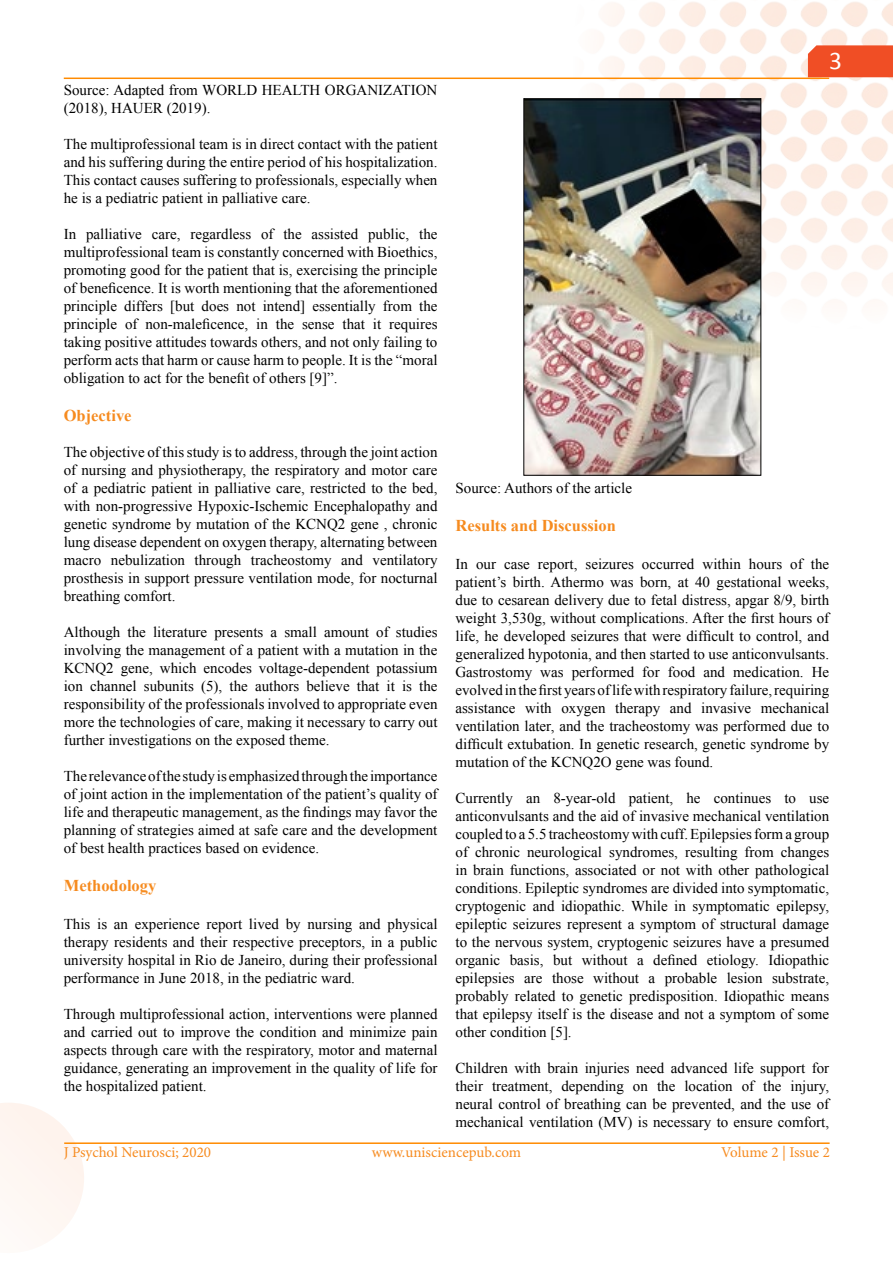
<style>
.page{position:relative;width:893px;height:1263px;background:#fff}
.page>*{position:absolute;margin:0;border:0;box-sizing:border-box;transform-origin:0 0}
.t1{font:25.5px "Calibri";color:#fff}
.t2{font:700 16.5px "Times New Roman";color:#f68b1f}
.t3{font:15px/18px "Times New Roman";color:#000;text-align:justify}
.t4{font:15px "Minion Pro";color:#f68b20}
</style>
<div class="page">
<svg style="left:0;top:1103px;width:84px;height:135px"></svg>
<img style="left:571px;top:2px;width:322px;height:327px">
<div style="left:808px;top:45px;width:85px;height:32px;background:#f04e25"></div>
<hr style="left:64px;top:1142px;width:766px;height:2px;background:#ff8b01">
<hr style="left:64px;top:78px;width:765px;height:1px;background:#ff8b01">
<img style="left:526px;top:100px;width:233px;height:373px">
<div style="left:524px;top:98px;width:237px;height:377px;border:1px solid #000"></div>
<p class="t3" style="left:64px;top:81px;width:375px">Source: Adapted from WORLD HEALTH ORGANIZATION (2018), HAUER (2019).</p>
<p class="t3" style="left:64px;top:135px;width:375px">The multiprofessional team is in direct contact with the patient and his suffering during the entire period of his hospitalization.<br>This contact causes suffering to professionals, especially when he is a pediatric patient in palliative care.</p>
<p class="t3" style="left:64px;top:225px;width:375px">In palliative care, regardless of the assisted public, the multiprofessional team is constantly concerned with Bioethics, promoting good for the patient that is, exercising the principle of beneficence. It is worth mentioning that the aforementioned principle differs [but does not intend] essentially from the principle of non-maleficence, in the sense that it requires taking positive attitudes towards others, and not only failing to perform acts that harm or cause harm to people. It is the “moral obligation to act for the benefit of others [9]”.</p>
<p class="t2" style="left:64px;top:404px;width:69px">Objective</p>
<p class="t3" style="left:64px;top:443px;width:375px">The objective of this study is to address, through the joint action of nursing and physiotherapy, the respiratory and motor care of a pediatric patient in palliative care, restricted to the bed, with non-progressive Hypoxic-Ischemic Encephalopathy and genetic syndrome by mutation of the KCNQ2 gene , chronic lung disease dependent on oxygen therapy, alternating between macro nebulization through tracheostomy and ventilatory prosthesis in support pressure ventilation mode, for nocturnal breathing comfort.</p>
<p class="t3" style="left:64px;top:623px;width:375px">Although the literature presents a small amount of studies involving the management of a patient with a mutation in the KCNQ2 gene, which encodes voltage-dependent potassium ion channel subunits (5), the authors believe that it is the responsibility of the professionals involved to appropriate even more the technologies of care, making it necessary to carry out further investigations on the exposed theme.</p>
<p class="t3" style="left:64px;top:767px;width:375px">The relevance of the study is emphasized through the importance of joint action in the implementation of the patient’s quality of life and therapeutic management, as the findings may favor the planning of strategies aimed at safe care and the development of best health practices based on evidence.</p>
<p class="t2" style="left:64px;top:874px;width:94px">Methodology</p>
<p class="t3" style="left:64px;top:915px;width:375px">This is an experience report lived by nursing and physical therapy residents and their respective preceptors, in a public university hospital in Rio de Janeiro, during their professional performance in June 2018, in the pediatric ward.</p>
<p class="t3" style="left:64px;top:1005px;width:375px">Through multiprofessional action, interventions were planned and carried out to improve the condition and minimize pain aspects through care with the respiratory, motor and maternal guidance, generating an improvement in the quality of life for the hospitalized patient.</p>
<h1 class="t1" style="left:829px;top:44px;width:14px">3</h1>
<p class="t3" style="left:455px;top:479px;width:178px">Source: Authors of the article</p>
<p class="t2" style="left:455px;top:514px;width:162px">Results and Discussion</p>
<p class="t3" style="left:455px;top:555px;width:375px">In our case report, seizures occurred within hours of the patient’s birth. Athermo was born, at 40 gestational weeks, due to cesarean delivery due to fetal distress, apgar 8/9, birth weight 3,530g, without complications. After the first hours of life, he developed seizures that were difficult to control, and generalized hypotonia, and then started to use anticonvulsants.<br>Gastrostomy was performed for food and medication. He evolved in the first years of life with respiratory failure, requiring assistance with oxygen therapy and invasive mechanical ventilation later, and the tracheostomy was performed due to difficult extubation. In genetic research, genetic syndrome by mutation of the KCNQ2O gene was found.</p>
<p class="t3" style="left:455px;top:789px;width:375px">Currently an 8-year-old patient, he continues to use anticonvulsants and the aid of invasive mechanical ventilation coupled to a 5.5 tracheostomy with cuff. Epilepsies form a group of chronic neurological syndromes, resulting from changes in brain functions, associated or not with other pathological conditions. Epileptic syndromes are divided into symptomatic, cryptogenic and idiopathic. While in symptomatic epilepsy, epileptic seizures represent a symptom of structural damage to the nervous system, cryptogenic seizures have a presumed organic basis, but without a defined etiology. Idiopathic epilepsies are those without a probable lesion substrate, probably related to genetic predisposition. Idiopathic means that epilepsy itself is the disease and not a symptom of some other condition [5].</p>
<p class="t3" style="left:455px;top:1059px;width:375px">Children with brain injuries need advanced life support for their treatment, depending on the location of the injury, neural control of breathing can be prevented, and the use of mechanical ventilation (MV) is necessary to ensure comfort,</p>
<p class="t4" style="left:64px;top:1142px;width:149px">J Psychol Neurosci; 2020</p>
<p class="t4" style="left:372px;top:1142px;width:151px">www.unisciencepub.com</p>
<p class="t4" style="left:721px;top:1142px;width:110px">Volume 2 | Issue 2</p>
</div>
